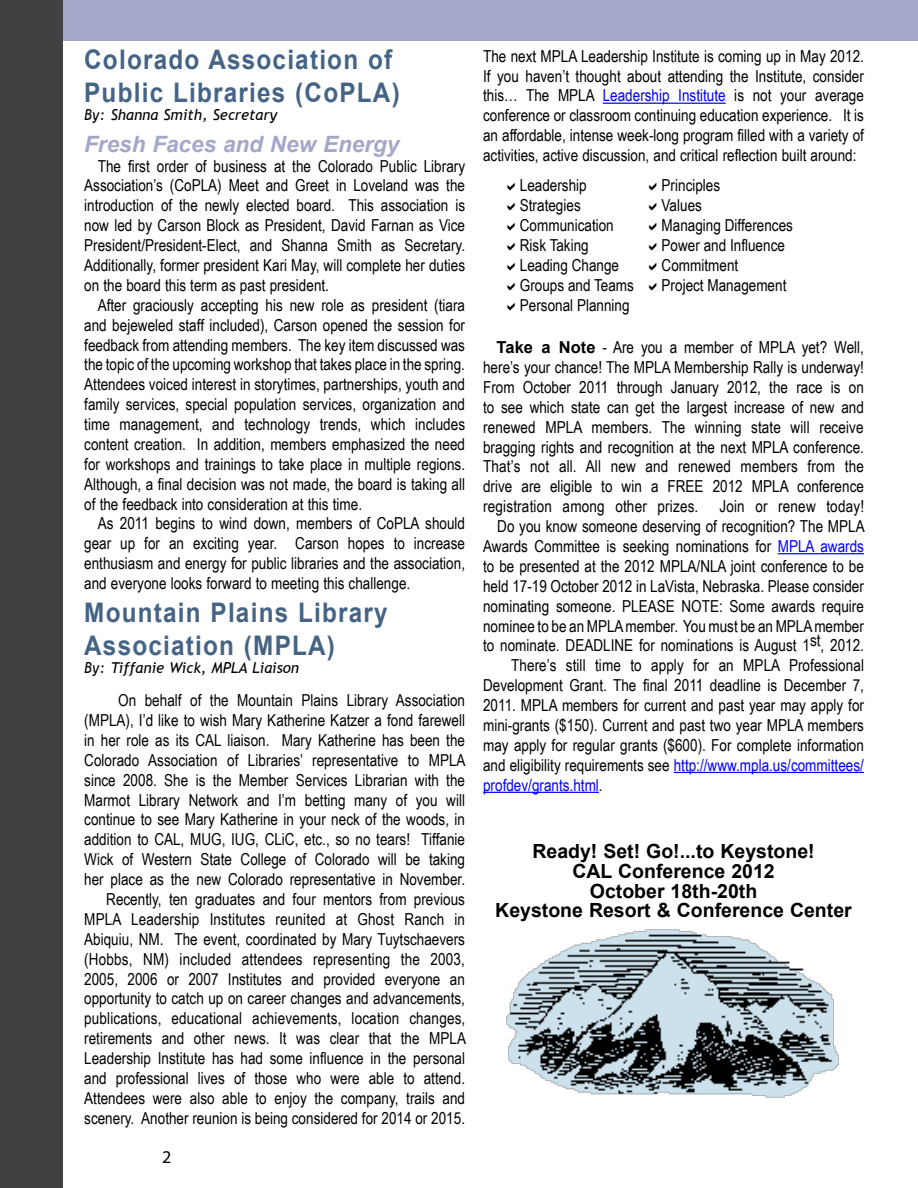
<style>
.page{position:relative;width:918px;height:1188px;background:#fff}
.page>*{position:absolute;margin:0;border:0;box-sizing:border-box;transform-origin:0 0}
.t1{font:700 27px/32.5px "Arial";letter-spacing:.05em;color:#456485;scale:.9 1}
.t2{font:italic 700 22.5px "Arial";color:#a5a7c8}
.t3{font:700 19.5px/20px "Arial";color:#000;text-align:center}
.t4{font:18px "Myriad Pro";color:#000}
.t5{font:16.5px/20px "Arial Narrow";color:#000;text-align:justify}
.t6{font:16.5px "Arial Narrow";color:#00f}
.t7{font:italic 15px "Trebuchet MS";color:#000;scale:.9 1}
.s1{color:#00f}
.s2{font-family:"Arial";font-weight:700}
.s3{color:#000}
</style>
<div class="page">
<div style="left:0;top:0;width:918px;height:40px;background:#a4a7c8"></div>
<div style="left:0;top:0;width:63px;height:1188px;background:#414042"></div>
<hr style="left:603px;top:103px;width:123px;height:1px;background:#00f">
<hr style="left:778px;top:553px;width:86px;height:1px;background:#00f">
<hr style="left:674px;top:772px;width:190px;height:1px;background:#00f">
<hr style="left:483px;top:792px;width:116px;height:1px;background:#00f">
<img style="left:506px;top:929px;width:333px;height:169px">
<h1 class="t1" style="left:84px;top:44px;width:352px">Colorado Association of<br>Public Libraries (CoPLA)</h1>
<p class="t7" style="left:84px;top:106px;width:216px">By: Shanna Smith, Secretary</p>
<h2 class="t2" style="left:84px;top:129px;width:317px">Fresh Faces and New Energy</h2>
<p class="t5" style="left:84px;top:155px;width:382px;text-indent:13px">The first order of business at the Colorado Public Library Association’s (CoPLA) Meet and Greet in Loveland was the introduction of the newly elected board. This association is now led by Carson Block as President, David Farnan as Vice President/President-Elect, and Shanna Smith as Secretary.<br>Additionally, former president Kari May, will complete her duties on the board this term as past president.</p>
<p class="t5" style="left:84px;top:294px;width:382px;text-indent:13px">After graciously accepting his new role as president (tiara and bejeweled staff included), Carson opened the session for feedback from attending members. The key item discussed was the topic of the upcoming workshop that takes place in the spring.<br>Attendees voiced interest in storytimes, partnerships, youth and family services, special population services, organization and time management, and technology trends, which includes content creation. In addition, members emphasized the need for workshops and trainings to take place in multiple regions.<br>Although, a final decision was not made, the board is taking all of the feedback into consideration at this time.</p>
<p class="t5" style="left:84px;top:513px;width:382px;text-indent:13px">As 2011 begins to wind down, members of CoPLA should gear up for an exciting year. Carson hopes to increase enthusiasm and energy for public libraries and the association, and everyone looks forward to meeting this challenge.</p>
<h1 class="t1" style="left:84px;top:597px;width:339px">Mountain Plains Library<br>Association (MPLA)</h1>
<p class="t7" style="left:84px;top:659px;width:240px">By: Tiffanie Wick, MPLA Liaison</p>
<p class="t5" style="left:84px;top:690px;width:383px;text-align:right">On behalf of the Mountain Plains Library Association (MPLA), I’d like to wish Mary Katherine Katzer a fond farewell in her role as its CAL liaison. Mary Katherine has been the Colorado Association of Libraries’ representative to MPLA since 2008. She is the Member Services Librarian with the Marmot Library Network and I’m betting many of you will continue to see Mary Katherine in your neck of the woods, in addition to CAL, MUG, IUG, CLiC, etc., so no tears! Tiffanie Wick of Western State College of Colorado will be taking her place as the new Colorado representative in November.<br>Recently, ten graduates and four mentors from previous MPLA Leadership Institutes reunited at Ghost Ranch in Abiquiu, NM. The event, coordinated by Mary Tuytschaevers (Hobbs, NM) included attendees representing the 2003, 2005, 2006 or 2007 Institutes and provided everyone an opportunity to catch up on career changes and advancements, publications, educational achievements, location changes, retirements and other news. It was clear that the MPLA Leadership Institute has had some influence in the personal and professional lives of those who were able to attend.<br>Attendees were also able to enjoy the company, trails and scenery. Another reunion is being considered for 2014 or 2015.</p>
<p class="t4" style="left:162px;top:1145px;width:11px">2</p>
<p class="t5" style="left:483px;top:45px;width:382px">The next MPLA Leadership Institute is coming up in May 2012.<br>If you haven’t thought about attending the Institute, consider this… The MPLA <span class="s1">Leadership Institute</span> is not your average conference or classroom continuing education experience. It is an affordable, intense week-long program filled with a variety of activities, active discussion, and critical reflection built around:</p>
<p class="t5" style="left:520px;top:175px;width:68px">Leadership</p>
<p class="t5" style="left:662px;top:175px;width:60px">Principles</p>
<p class="t5" style="left:520px;top:195px;width:62px">Strategies</p>
<p class="t5" style="left:662px;top:195px;width:42px">Values</p>
<p class="t5" style="left:520px;top:215px;width:95px">Communication</p>
<p class="t5" style="left:662px;top:215px;width:133px">Managing Differences</p>
<p class="t5" style="left:520px;top:235px;width:70px">Risk Taking</p>
<p class="t5" style="left:662px;top:235px;width:125px">Power and Influence</p>
<p class="t5" style="left:520px;top:255px;width:101px">Leading Change</p>
<p class="t5" style="left:662px;top:255px;width:78px">Commitment</p>
<p class="t5" style="left:520px;top:274px;width:116px">Groups and Teams</p>
<p class="t5" style="left:662px;top:274px;width:126px">Project Management</p>
<p class="t5" style="left:520px;top:294px;width:111px">Personal Planning</p>
<p class="t5" style="left:483px;top:337px;width:382px;text-indent:13px"><span class="s2">Take a Note</span> - Are you a member of MPLA yet? Well, here’s your chance! The MPLA Membership Rally is underway!<br>From October 2011 through January 2012, the race is on to see which state can get the largest increase of new and renewed MPLA members. The winning state will receive bragging rights and recognition at the next MPLA conference.<br>That’s not all. All new and renewed members from the drive are eligible to win a FREE 2012 MPLA conference registration among other prizes.</p>
<p class="t5" style="left:719px;top:496px;width:146px">Join or renew today!</p>
<p class="t5" style="left:497px;top:516px;width:369px">Do you know someone deserving of recognition? The MPLA</p>
<p class="t5" style="left:483px;top:536px;width:382px">Awards Committee is seeking nominations for <span class="s1">MPLA awards</span></p>
<p class="t5" style="left:483px;top:555px;width:382px">to be presented at the 2012 MPLA/NLA joint conference to be</p>
<p class="t5" style="left:483px;top:575px;width:382px">held 17-19 October 2012 in LaVista, Nebraska. Please consider</p>
<p class="t5" style="left:483px;top:595px;width:382px">nominating someone. PLEASE NOTE: Some awards require</p>
<p class="t5" style="left:483px;top:615px;width:382px">nominee to be an MPLA member. You must be an MPLA member</p>
<p class="t5" style="left:483px;top:635px;width:382px">to nominate. DEADLINE for nominations is August 1st, 2012.</p>
<p class="t5" style="left:511px;top:655px;width:354px">There’s still time to apply for an MPLA Professional</p>
<p class="t5" style="left:483px;top:675px;width:382px">Development Grant. The final 2011 deadline is December 7,</p>
<p class="t5" style="left:483px;top:695px;width:382px">2011. MPLA members for current and past year may apply for</p>
<p class="t5" style="left:483px;top:715px;width:382px">mini-grants ($150). Current and past two year MPLA members</p>
<p class="t5" style="left:483px;top:734px;width:382px">may apply for regular grants ($600). For complete information</p>
<p class="t6" style="left:483px;top:753px;width:382px"><span class="s3">and eligibility requirements see</span> http://www.mpla.us/committees/</p>
<p class="t6" style="left:483px;top:773px;width:121px">profdev/grants.html<span class="s3">.</span></p>
<p class="t3" style="left:495px;top:841px;width:358px">Ready! Set! Go!...to Keystone!<br>CAL Conference 2012<br>October 18th-20th<br>Keystone Resort &amp; Conference Center</p>
</div>
